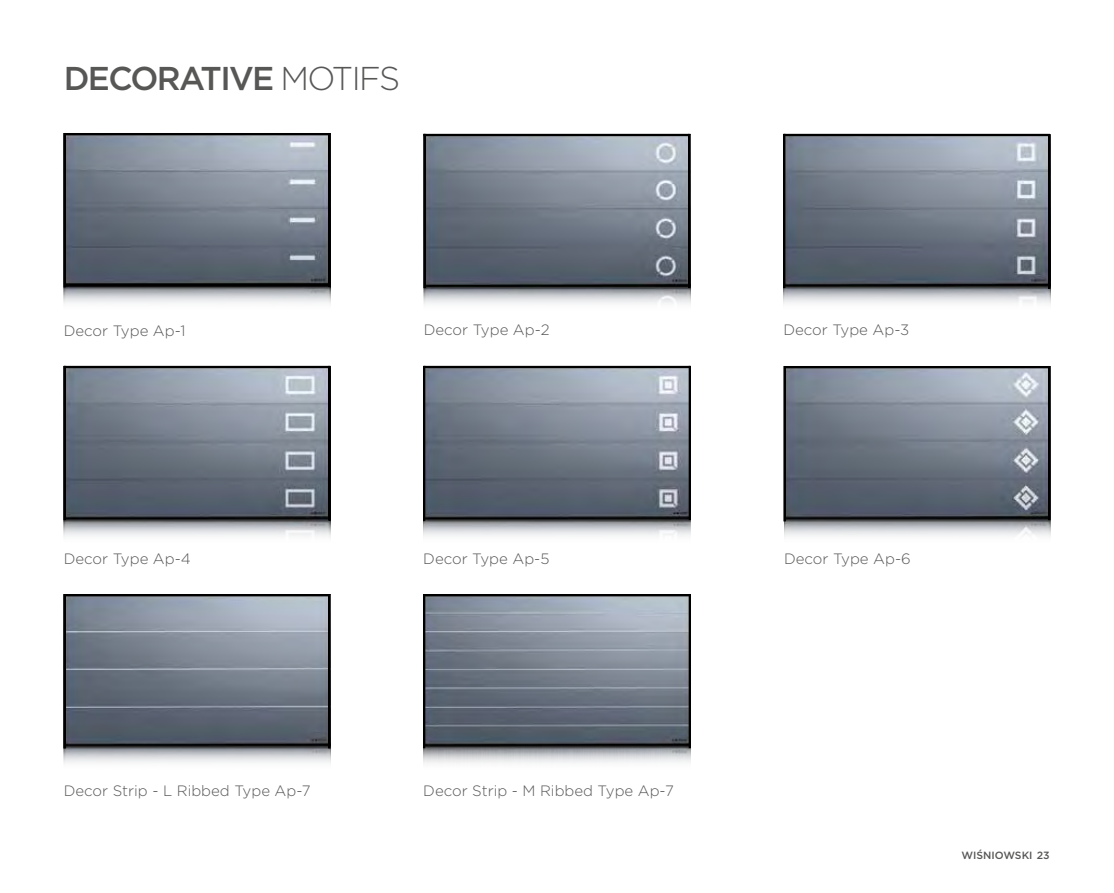
<style>
.page{position:relative;width:1114px;height:893px;background:#fff}
.page>*{position:absolute;margin:0;border:0;box-sizing:border-box;transform-origin:0 0}
.t1{font:500 33px "Gotham";letter-spacing:-.05em;color:#575756}
.t2{font:300 15px "Gotham";color:#575756}
.t3{font:500 10.5px "Gotham";color:#575756}
.s1{font-weight:300}
</style>
<div class="page">
<img style="left:64px;top:135px;width:266px;height:169px">
<div style="left:65px;top:285px;width:264px;height:1px;border:1px solid #000"></div>
<div style="left:65px;top:284px;width:264px;height:1px;border:1px solid #000"></div>
<div style="left:328px;top:133px;width:2px;height:154px;border:1px solid #000"></div>
<div style="left:64px;top:133px;width:266px;height:2px;border:1px solid #000"></div>
<div style="left:64px;top:133px;width:1px;height:154px;border:1px solid #000"></div>
<img style="left:424px;top:136px;width:266px;height:169px">
<hr style="left:425px;top:136px;width:1px;height:35px;background:#777f8d">
<div style="left:688px;top:134px;width:2px;height:154px;border:1px solid #000"></div>
<div style="left:424px;top:134px;width:265px;height:2px;border:1px solid #000"></div>
<div style="left:424px;top:134px;width:1px;height:154px;border:1px solid #000"></div>
<img style="left:783px;top:134px;width:267px;height:170px">
<div style="left:1048px;top:135px;width:2px;height:154px;border:1px solid #000"></div>
<div style="left:784px;top:134px;width:265px;height:2px;border:1px solid #000"></div>
<div style="left:783px;top:134px;width:2px;height:154px;border:1px solid #000"></div>
<img style="left:64px;top:368px;width:266px;height:169px">
<div style="left:328px;top:366px;width:2px;height:154px;border:1px solid #000"></div>
<div style="left:64px;top:366px;width:265px;height:2px;border:1px solid #000"></div>
<div style="left:64px;top:366px;width:1px;height:154px;border:1px solid #000"></div>
<img style="left:423px;top:368px;width:267px;height:169px">
<div style="left:689px;top:366px;width:1px;height:154px;border:1px solid #000"></div>
<div style="left:424px;top:366px;width:266px;height:2px;border:1px solid #000"></div>
<div style="left:423px;top:366px;width:2px;height:154px;border:1px solid #000"></div>
<img style="left:784px;top:368px;width:266px;height:169px">
<div style="left:783px;top:366px;width:2px;height:155px;border:1px solid #000"></div>
<div style="left:1048px;top:366px;width:2px;height:154px;border:1px solid #000"></div>
<div style="left:784px;top:366px;width:265px;height:2px;border:1px solid #000"></div>
<img style="left:423px;top:596px;width:267px;height:167px">
<div style="left:689px;top:594px;width:1px;height:154px;border:1px solid #000"></div>
<div style="left:423px;top:594px;width:2px;height:154px;border:1px solid #000"></div>
<div style="left:425px;top:594px;width:265px;height:2px;border:1px solid #000"></div>
<img style="left:64px;top:596px;width:266px;height:168px">
<div style="left:328px;top:594px;width:2px;height:154px;border:1px solid #000"></div>
<div style="left:64px;top:594px;width:265px;height:2px;border:1px solid #000"></div>
<div style="left:64px;top:594px;width:1px;height:154px;border:1px solid #000"></div>
<h1 class="t1" style="left:64px;top:57px;width:338px">DECORATIVE <span class="s1">MOTIFS</span></h1>
<p class="t2" style="left:64px;top:322px;width:123px">Decor Type Ap-1</p>
<p class="t2" style="left:424px;top:321px;width:127px">Decor Type Ap-2</p>
<p class="t2" style="left:783px;top:321px;width:127px">Decor Type Ap-3</p>
<p class="t2" style="left:64px;top:550px;width:128px">Decor Type Ap-4</p>
<p class="t2" style="left:423px;top:550px;width:128px">Decor Type Ap-5</p>
<p class="t2" style="left:784px;top:551px;width:128px">Decor Type Ap-6</p>
<p class="t2" style="left:64px;top:783px;width:248px">Decor Strip - L Ribbed Type Ap-7</p>
<p class="t2" style="left:423px;top:783px;width:252px">Decor Strip - M Ribbed Type Ap-7</p>
<p class="t3" style="left:961px;top:848px;width:90px">WIŚNIOWSKI 23</p>
</div>
